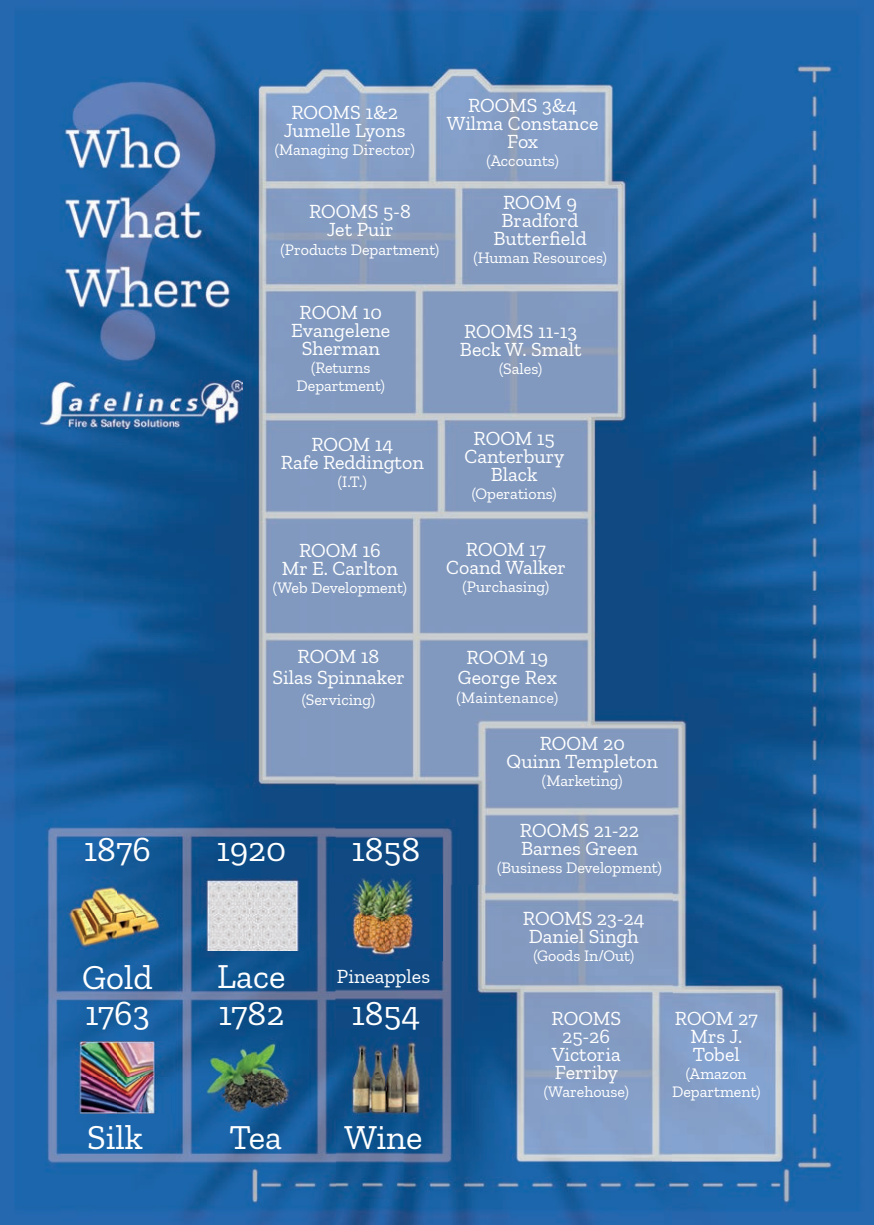
<style>
.page{position:relative;width:874px;height:1225px;background:#fff}
.page>*{position:absolute;margin:0;border:0;box-sizing:border-box;transform-origin:0 0}
.t1{font:34.8px "Zilla Slab";color:#fff}
.t2{font:20px/18px "Zilla Slab";color:#fff;text-align:center}
.t3{font:16px/18px "Zilla Slab";color:#fff;text-align:center}
.t4{font:16px "Zilla Slab";letter-spacing:.02em;color:#fff}
</style>
<div class="page">
<img style="left:0;top:1px;width:671px;height:680px">
<img style="left:671px;top:1px;width:202px;height:1224px">
<img style="left:0;top:681px;width:335px;height:544px">
<img style="left:335px;top:681px;width:337px;height:204px">
<img style="left:403px;top:885px;width:269px;height:340px">
<img style="left:335px;top:960px;width:68px;height:265px">
<img style="left:40px;top:380px;width:202px;height:48px">
<img style="left:60px;top:877px;width:113px;height:72px">
<img style="left:196px;top:878px;width:114px;height:72px">
<img style="left:329px;top:874px;width:113px;height:86px">
<img style="left:60px;top:1041px;width:114px;height:72px">
<img style="left:194px;top:1037px;width:114px;height:84px">
<img style="left:329px;top:1037px;width:112px;height:81px">
<p class="t2" style="left:284px;top:103px;width:123px">ROOMS 1&amp;2<br>Jumelle Lyons</p>
<p class="t3" style="left:275px;top:141px;width:141px">(Managing Director)</p>
<p class="t2" style="left:447px;top:96px;width:153px">ROOMS 3&amp;4<br>Wilma Constance<br>Fox</p>
<p class="t3" style="left:486px;top:151px;width:74px">(Accounts)</p>
<p class="t2" style="left:309px;top:203px;width:103px">ROOMS 5-8<br>Jet Puir</p>
<p class="t3" style="left:280px;top:240px;width:160px">(Products Department)</p>
<p class="t2" style="left:493px;top:193px;width:95px">ROOM 9<br>Bradford<br>Butterfield</p>
<p class="t3" style="left:473px;top:248px;width:135px">(Human Resources)</p>
<p class="t2" style="left:291px;top:304px;width:100px">ROOM 10<br>Evangelene<br>Sherman</p>
<p class="t3" style="left:296px;top:359px;width:90px">(Returns<br>Department)</p>
<p class="t2" style="left:281px;top:435px;width:144px">ROOM 14<br>Rafe Reddington</p>
<p class="t3" style="left:337px;top:473px;width:31px">(I.T.)</p>
<p class="t2" style="left:282px;top:542px;width:118px">ROOM 16<br>Mr E. Carlton</p>
<p class="t3" style="left:273px;top:579px;width:135px">(Web Development)</p>
<p class="t2" style="left:459px;top:322px;width:123px;text-align:left">ROOMS 11-13<br>Beck W. Smalt</p>
<p class="t3" style="left:499px;top:359px;width:44px">(Sales)</p>
<p class="t2" style="left:464px;top:430px;width:101px">ROOM 15<br>Canterbury<br>Black</p>
<p class="t3" style="left:471px;top:485px;width:86px">(Operations)</p>
<p class="t2" style="left:446px;top:540px;width:121px">ROOM 17<br>Coand Walker</p>
<p class="t3" style="left:462px;top:578px;width:88px">(Purchasing)</p>
<p class="t2" style="left:272px;top:645px;width:134px;line-height:21.4px">ROOM 18<br>Silas Spinnaker</p>
<p class="t3" style="left:302px;top:691px;width:75px">(Servicing)</p>
<h1 class="t1" style="left:84px;top:830px;width:68px">1876</h1>
<h1 class="t1" style="left:216px;top:830px;width:71px">1920</h1>
<h1 class="t1" style="left:351px;top:830px;width:70px">1858</h1>
<h1 class="t1" style="left:82px;top:958px;width:72px">Gold</h1>
<h1 class="t1" style="left:217px;top:957px;width:70px">Lace</h1>
<p class="t2" style="left:337px;top:967px;width:95px">Pineapples</p>
<h1 class="t1" style="left:85px;top:994px;width:66px">1763</h1>
<h1 class="t1" style="left:218px;top:994px;width:67px">1782</h1>
<h1 class="t1" style="left:351px;top:994px;width:70px">1854</h1>
<h1 class="t1" style="left:87px;top:1118px;width:57px">Silk</h1>
<h1 class="t1" style="left:229px;top:1118px;width:54px">Tea</h1>
<h1 class="t1" style="left:344px;top:1118px;width:79px">Wine</h1>
<p class="t2" style="left:457px;top:648px;width:101px;line-height:19.4px">ROOM 19<br>George Rex</p>
<p class="t4" style="left:456px;top:688px;width:103px">(Maintenance)</p>
<p class="t2" style="left:506px;top:734px;width:153px">ROOM 20<br>Quinn Templeton</p>
<p class="t3" style="left:541px;top:772px;width:82px">(Marketing)</p>
<p class="t2" style="left:519px;top:821px;width:120px;text-align:left">ROOMS 21-22<br>Barnes Green</p>
<p class="t3" style="left:497px;top:858px;width:166px">(Business Development)</p>
<p class="t2" style="left:522px;top:909px;width:123px;text-align:left">ROOMS 23-24<br>Daniel Singh</p>
<p class="t3" style="left:533px;top:946px;width:102px">(Goods In/Out)</p>
<p class="t2" style="left:551px;top:1009px;width:71px">ROOMS<br>25-26<br>Victoria<br>Ferriby</p>
<p class="t3" style="left:543px;top:1082px;width:86px">(Warehouse)</p>
<p class="t2" style="left:674px;top:1009px;width:84px">ROOM 27<br>Mrs J.<br>Tobel</p>
<p class="t3" style="left:671px;top:1064px;width:90px">(Amazon<br>Department)</p>
</div>
